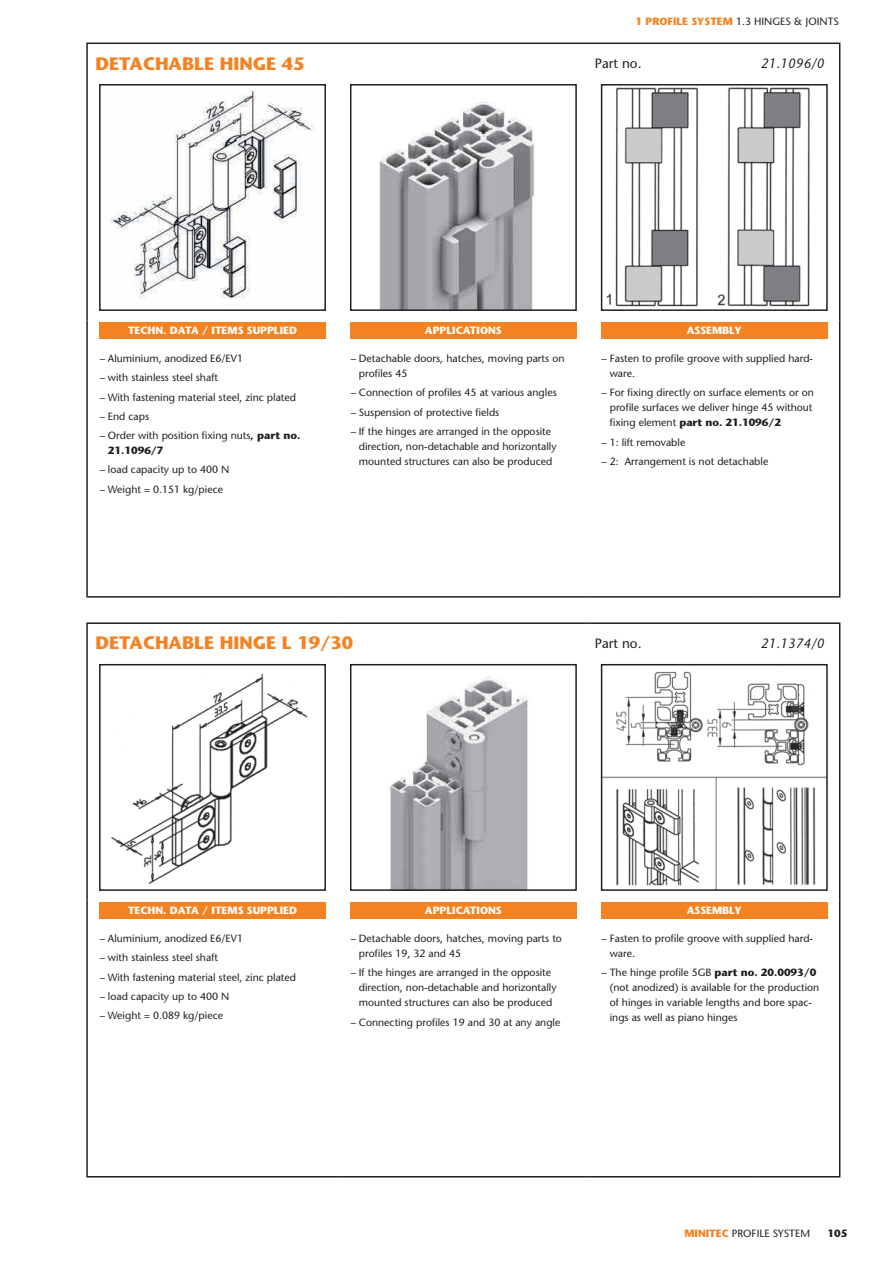
<style>
.page{position:relative;width:893px;height:1263px;background:#fff}
.page>*{position:absolute;margin:0;border:0;box-sizing:border-box;transform-origin:0 0}
.t1{font:700 18px "Stone Sans";color:#f58220}
.t2{font:italic 13.5px "Stone Sans";color:#231f20}
.t3{font:13.5px "Stone Sans";color:#231f20}
.t4{font:10.5px/19.2px "Stone Sans";color:#231f20}
.t5{font:700 10.5px "Stone Sans";color:#fff}
.t6{font:700 10.5px "Stone Sans";color:#231f20}
.s1{font-weight:700;color:#f58220}
.s2{font-weight:700}
</style>
<div class="page">
<hr style="left:86px;top:43px;width:252px;height:1px;background:#231f20">
<hr style="left:86px;top:44px;width:2px;height:34px;background:#231f20">
<hr style="left:338px;top:43px;width:251px;height:1px;background:#231f20">
<hr style="left:86px;top:78px;width:2px;height:242px;background:#231f20">
<hr style="left:839px;top:78px;width:1px;height:242px;background:#231f20">
<hr style="left:86px;top:320px;width:2px;height:276px;background:#231f20">
<hr style="left:839px;top:320px;width:1px;height:276px;background:#231f20">
<hr style="left:86px;top:596px;width:252px;height:2px;background:#231f20">
<hr style="left:338px;top:596px;width:251px;height:2px;background:#231f20">
<hr style="left:589px;top:596px;width:169px;height:2px;background:#231f20">
<hr style="left:758px;top:596px;width:82px;height:2px;background:#231f20">
<hr style="left:589px;top:43px;width:169px;height:1px;background:#231f20">
<hr style="left:758px;top:43px;width:82px;height:1px;background:#231f20">
<hr style="left:839px;top:44px;width:1px;height:34px;background:#231f20">
<img style="left:110px;top:90px;width:204px;height:209px">
<div style="left:99px;top:84px;width:227px;height:227px;border:2px solid #231f20"></div>
<img style="left:379px;top:101px;width:156px;height:207px">
<div style="left:350px;top:84px;width:227px;height:227px;border:2px solid #231f20"></div>
<img style="left:606px;top:87px;width:204px;height:220px">
<div style="left:601px;top:84px;width:227px;height:227px;border:2px solid #231f20"></div>
<div style="left:99px;top:322px;width:227px;height:17px;background:#f58220"></div>
<div style="left:350px;top:322px;width:226px;height:17px;background:#f58220"></div>
<div style="left:601px;top:322px;width:226px;height:17px;background:#f58220"></div>
<hr style="left:86px;top:622px;width:252px;height:2px;background:#231f20">
<hr style="left:86px;top:624px;width:2px;height:34px;background:#231f20">
<hr style="left:338px;top:622px;width:251px;height:2px;background:#231f20">
<hr style="left:86px;top:658px;width:2px;height:242px;background:#231f20">
<hr style="left:839px;top:658px;width:1px;height:242px;background:#231f20">
<hr style="left:86px;top:900px;width:2px;height:276px;background:#231f20">
<hr style="left:839px;top:900px;width:1px;height:276px;background:#231f20">
<hr style="left:86px;top:1176px;width:252px;height:1px;background:#231f20">
<hr style="left:338px;top:1176px;width:251px;height:1px;background:#231f20">
<hr style="left:589px;top:1176px;width:169px;height:1px;background:#231f20">
<hr style="left:758px;top:1176px;width:82px;height:1px;background:#231f20">
<hr style="left:589px;top:622px;width:169px;height:2px;background:#231f20">
<hr style="left:758px;top:622px;width:82px;height:2px;background:#231f20">
<hr style="left:839px;top:624px;width:1px;height:34px;background:#231f20">
<img style="left:111px;top:673px;width:197px;height:211px">
<div style="left:99px;top:664px;width:227px;height:227px;border:2px solid #231f20"></div>
<img style="left:390px;top:676px;width:139px;height:212px">
<div style="left:350px;top:664px;width:227px;height:227px;border:2px solid #231f20"></div>
<img style="left:604px;top:671px;width:221px;height:217px">
<div style="left:601px;top:664px;width:227px;height:227px;border:2px solid #231f20"></div>
<div style="left:99px;top:902px;width:227px;height:16px;background:#f58220"></div>
<div style="left:350px;top:902px;width:226px;height:16px;background:#f58220"></div>
<div style="left:601px;top:902px;width:226px;height:16px;background:#f58220"></div>
<p class="t4" style="left:636px;top:12px;width:205px"><span class="s1">1 PROFILE SYSTEM</span> 1.3 HINGES &amp; JOINTS</p>
<h1 class="t1" style="left:96px;top:52px;width:210px">DETACHABLE HINGE 45</h1>
<p class="t3" style="left:595px;top:56px;width:48px">Part no.</p>
<p class="t2" style="left:761px;top:56px;width:65px">21.1096/0</p>
<p class="t5" style="left:128px;top:324px;width:170px">TECHN. DATA / ITEMS SUPPLIED</p>
<p class="t4" style="left:99px;top:349px;width:203px">− Aluminium, anodized E6/EV1<br>− with stainless steel shaft<br>− With fastening material steel, zinc plated − End caps<br>− Order with position fixing nuts<span class="s2">, part no.</span></p>
<p class="t6" style="left:108px;top:444px;width:57px">21.1096/7</p>
<p class="t4" style="left:99px;top:460px;width:131px">− load capacity up to 400 N − Weight = 0.151 kg/piece</p>
<p class="t5" style="left:425px;top:324px;width:78px">APPLICATIONS</p>
<p class="t4" style="left:359px;top:351px;width:207px;line-height:15px;text-indent:-9px">− Detachable doors, hatches, moving parts on profiles 45</p>
<p class="t4" style="left:350px;top:383px;width:208px">− Connection of profiles 45 at various angles − Suspension of protective fields<br>− If the hinges are arranged in the opposite</p>
<p class="t4" style="left:359px;top:439px;width:199px;line-height:15px">direction, non-detachable and horizontally mounted structures can also be produced</p>
<p class="t5" style="left:687px;top:324px;width:57px">ASSEMBLY</p>
<p class="t4" style="left:610px;top:351px;width:205px;line-height:15px;text-indent:-9px">− Fasten to profile groove with supplied hard&shy;ware.</p>
<p class="t4" style="left:610px;top:385px;width:206px;line-height:15px;text-indent:-9px">− For fixing directly on surface elements or on profile surfaces we deliver hinge 45 without fixing element <span class="s2">part no. 21.1096/2</span></p>
<p class="t4" style="left:601px;top:432px;width:169px">− 1: lift removable<br>− 2: Arrangement is not detachable</p>
<h1 class="t1" style="left:96px;top:632px;width:259px">DETACHABLE HINGE L 19/30</h1>
<p class="t3" style="left:595px;top:635px;width:48px">Part no.</p>
<p class="t2" style="left:761px;top:635px;width:65px">21.1374/0</p>
<p class="t5" style="left:128px;top:904px;width:170px">TECHN. DATA / ITEMS SUPPLIED</p>
<p class="t4" style="left:99px;top:929px;width:198px">− Aluminium, anodized E6/EV1<br>− with stainless steel shaft<br>− With fastening material steel, zinc plated − load capacity up to 400 N<br>− Weight = 0.089 kg/piece</p>
<p class="t5" style="left:425px;top:904px;width:78px">APPLICATIONS</p>
<p class="t4" style="left:359px;top:931px;width:205px;line-height:15px;text-indent:-9px">− Detachable doors, hatches, moving parts to profiles 19, 32 and 45</p>
<p class="t4" style="left:359px;top:965px;width:199px;line-height:15px;text-indent:-9px">− If the hinges are arranged in the opposite direction, non-detachable and horizontally mounted structures can also be produced</p>
<p class="t4" style="left:350px;top:1012px;width:212px">− Connecting profiles 19 and 30 at any angle</p>
<p class="t5" style="left:687px;top:904px;width:57px">ASSEMBLY</p>
<p class="t4" style="left:610px;top:931px;width:205px;line-height:15px;text-indent:-9px">− Fasten to profile groove with supplied hard&shy;ware.</p>
<p class="t4" style="left:610px;top:965px;width:211px;line-height:15px;text-indent:-9px">− The hinge profile 5GB <span class="s2">part no. 20.0093/0 </span>(not anodized) is available for the production of hinges in variable lengths and bore spac&shy;ings as well as piano hinges</p>
<p class="t4" style="left:684px;top:1223px;width:127px"><span class="s1">MINITEC</span> PROFILE SYSTEM</p>
<p class="t6" style="left:828px;top:1227px;width:21px">105</p>
</div>
